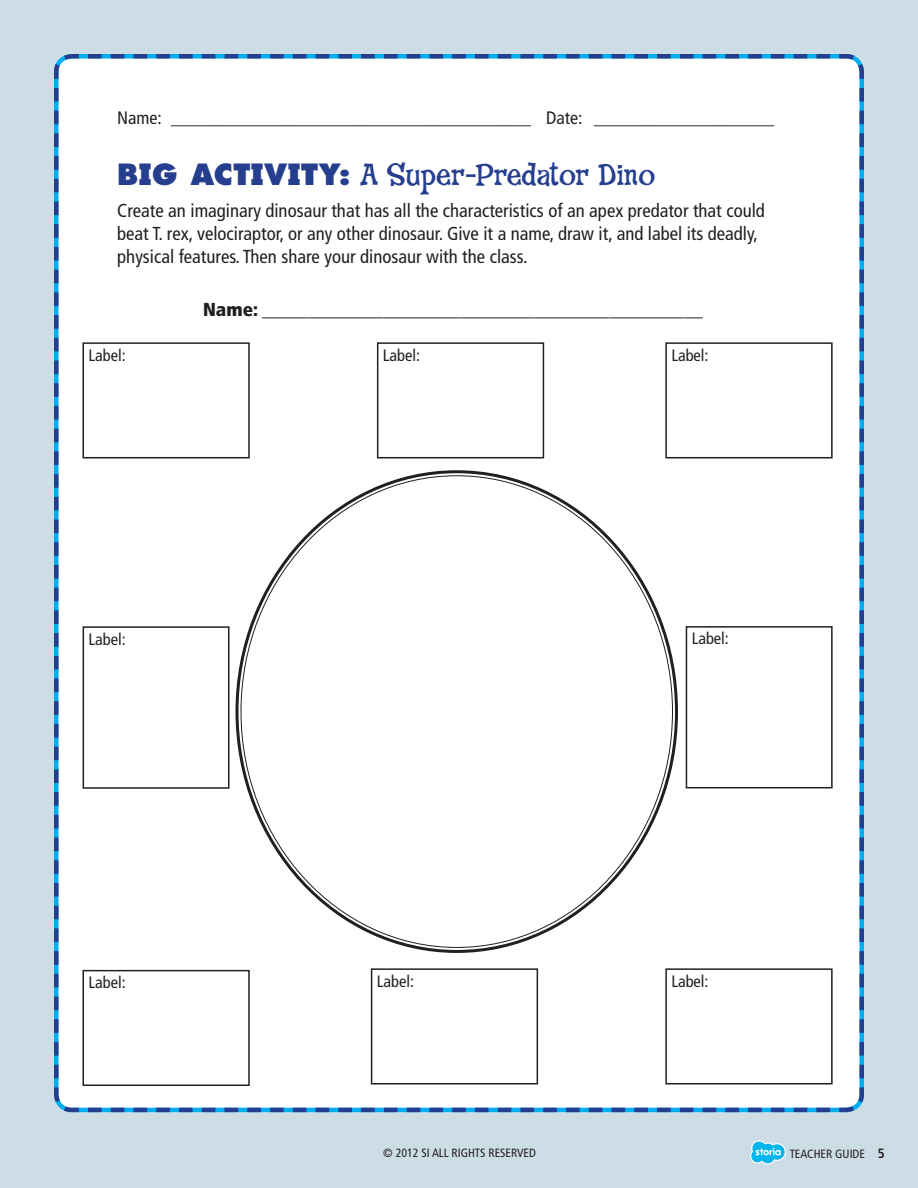
<style>
.page{position:relative;width:918px;height:1188px;background:#cddde6}
.page>*{position:absolute;margin:0;border:0;box-sizing:border-box;transform-origin:0 0}
.t1{font:31.5px "Fink Roman";letter-spacing:-.025em;color:#253f8e}
.ContentArea_body{font:condensed 18.75px/23.2px "Frutiger";color:#231f20}
.ContentArea_body-2{font:900 condensed 18.75px "Frutiger";color:#231f20}
.t2{font:18px "Adobe Garamond Pro";color:#231f20}
.ContentArea_body-3{font:condensed 16.5px "Frutiger";color:#231f20}
.t3{font:condensed 12px "Frutiger";color:#231f20}
.s1{font-family:"Frutiger";font-stretch:condensed}
.s2{font-family:"Futura Infant";font-weight:800;font-size:28.5px}
.s3{font-weight:700;font-size:13.5px}
</style>
<div class="page">
<div style="left:54px;top:54px;width:810px;height:1059px;background:#fff"></div>
<svg style="left:750px;top:1140px;width:36px;height:25px"></svg>
<div style="left:238px;top:473px;width:437px;height:477px;background:#fff;border-radius:50%"></div>
<div style="left:82px;top:342px;width:168px;height:116px;border:2px solid #231f20"></div>
<div style="left:665px;top:342px;width:168px;height:116px;border:2px solid #231f20"></div>
<div style="left:371px;top:968px;width:167px;height:116px;border:2px solid #231f20"></div>
<div style="left:665px;top:968px;width:168px;height:116px;border:2px solid #231f20"></div>
<div style="left:82px;top:970px;width:168px;height:116px;border:2px solid #231f20"></div>
<div style="left:377px;top:342px;width:167px;height:116px;border:2px solid #231f20"></div>
<div style="left:686px;top:626px;width:147px;height:162px;border:2px solid #231f20"></div>
<div style="left:83px;top:626px;width:147px;height:163px;border:2px solid #231f20"></div>
<p class="t2" style="left:117px;top:108px;width:659px"><span class="s1">Name:</span> ________________________________________ <span class="s1">Date:</span> ____________________</p>
<p class="t1" style="left:117px;top:155px;width:540px"><span class="s2">BIG ACTIVITY:</span> A Super-Predator Dino</p>
<p class="ContentArea_body" style="left:117px;top:199px;width:649px">Create an imaginary dinosaur that has all the characteristics of an apex predator that could beat T. rex, velociraptor, or any other dinosaur. Give it a name, draw it, and label its deadly, physical features. Then share your dinosaur with the class.</p>
<p class="ContentArea_body-2" style="left:203px;top:298px;width:501px">Name: _______________________________________________</p>
<p class="ContentArea_body-3" style="left:88px;top:345px;width:39px">Label:</p>
<p class="ContentArea_body-3" style="left:671px;top:345px;width:39px">Label:</p>
<p class="ContentArea_body-3" style="left:383px;top:345px;width:39px">Label:</p>
<p class="ContentArea_body-3" style="left:89px;top:629px;width:39px">Label:</p>
<p class="ContentArea_body-3" style="left:692px;top:629px;width:39px">Label:</p>
<p class="ContentArea_body-3" style="left:88px;top:973px;width:39px">Label:</p>
<p class="ContentArea_body-3" style="left:377px;top:971px;width:39px">Label:</p>
<p class="ContentArea_body-3" style="left:671px;top:971px;width:39px">Label:</p>
<p class="t3" style="left:383px;top:1146px;width:154px">© 2012 SI ALL RIGHTS RESERVED</p>
<p class="t3" style="left:790px;top:1146px;width:97px">TEACHER GUIDE <span class="s3">5</span></p>
</div>
